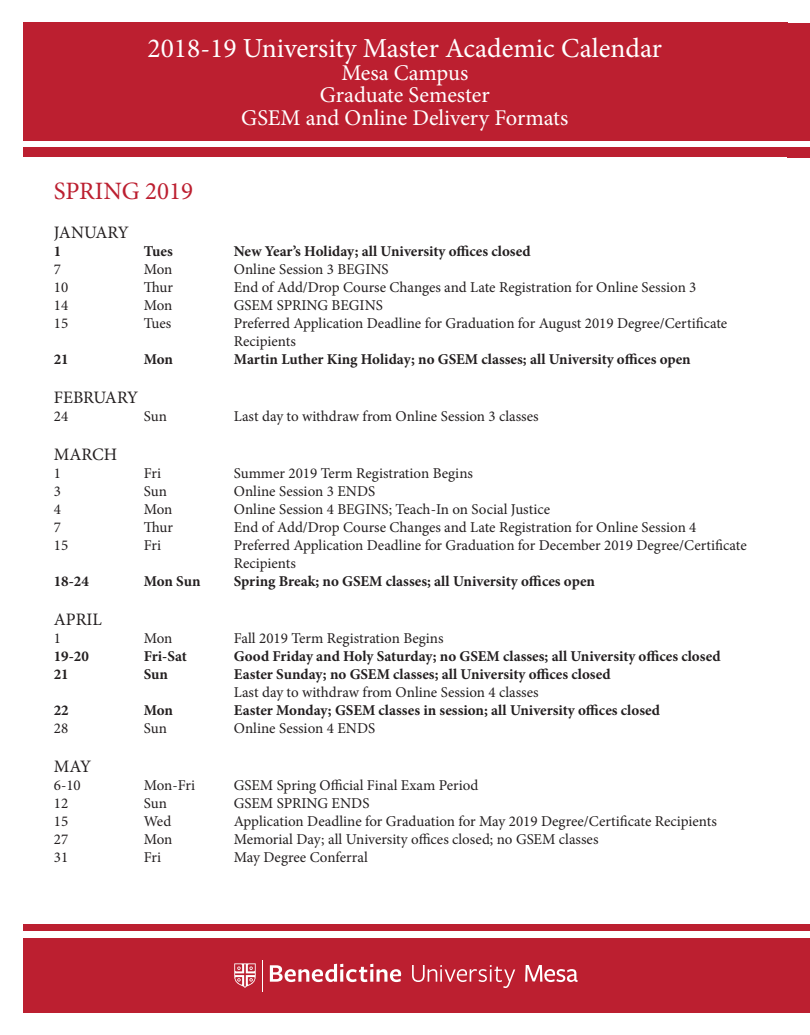
<style>
.page{position:relative;width:810px;height:1035px;background:#fff}
.page>*{position:absolute;margin:0;border:0;box-sizing:border-box;transform-origin:0 0}
.t1{font:27.5px "Minion Pro";color:#fff}
.t2{font:25px "Minion Pro";color:#bc1f30}
.t3{font:22.5px "Minion Pro";letter-spacing:-.005em;color:#fff}
.t4{font:17.5px "Minion Pro";color:#231f20}
.t5{font:17.5px "Minion Pro";letter-spacing:-.02em;color:#231f20}
.t6{font:15px/18px "Minion Pro";color:#231f20}
.t7{font:700 15px "Minion Pro";color:#231f20}
</style>
<div class="page">
<div style="left:23px;top:22px;width:765px;height:136px;background:#bc1f30"></div>
<div style="left:788px;top:23px;width:22px;height:135px;background:#bc1f30"></div>
<div style="left:22px;top:141px;width:765px;height:5px;background:#fff"></div>
<div style="left:787px;top:141px;width:23px;height:6px;background:#fff"></div>
<div style="left:23px;top:924px;width:765px;height:88px;background:#bc1f30"></div>
<div style="left:788px;top:924px;width:22px;height:89px;background:#bc1f30"></div>
<div style="left:22px;top:931px;width:765px;height:7px;background:#fff"></div>
<div style="left:787px;top:931px;width:23px;height:7px;background:#fff"></div>
<svg style="left:412px;top:965px;width:103px;height:23px"></svg>
<svg style="left:270px;top:964px;width:131px;height:18px"></svg>
<svg style="left:234px;top:963px;width:22px;height:25px"></svg>
<svg style="left:525px;top:965px;width:53px;height:17px"></svg>
<hr style="left:263px;top:960px;width:1px;height:32px;background:#fff">
<p class="t1" style="left:148px;top:30px;width:516px">2018-19 University Master Academic Calendar</p>
<p class="t3" style="left:341px;top:58px;width:128px">Mesa Campus</p>
<p class="t3" style="left:320px;top:80px;width:171px">Graduate Semester</p>
<p class="t3" style="left:241px;top:103px;width:329px">GSEM and Online Delivery Formats</p>
<p class="t2" style="left:54px;top:175px;width:141px">SPRING 2019</p>
<p class="t5" style="left:54px;top:221px;width:77px">JANUARY</p>
<p class="t7" style="left:54px;top:241px;width:9px">1</p>
<p class="t7" style="left:144px;top:241px;width:30px">Tues</p>
<p class="t7" style="left:234px;top:241px;width:299px">New Year’s Holiday; all University offices closed</p>
<p class="t6" style="left:54px;top:261px;width:9px">7</p>
<p class="t6" style="left:144px;top:261px;width:30px">Mon</p>
<p class="t6" style="left:234px;top:261px;width:156px">Online Session 3 BEGINS</p>
<p class="t6" style="left:54px;top:279px;width:16px">10</p>
<p class="t6" style="left:144px;top:279px;width:31px">Thur</p>
<p class="t6" style="left:234px;top:279px;width:464px">End of Add/Drop Course Changes and Late Registration for Online Session 3</p>
<p class="t6" style="left:54px;top:297px;width:16px">14</p>
<p class="t6" style="left:144px;top:297px;width:30px">Mon</p>
<p class="t6" style="left:234px;top:297px;width:151px">GSEM SPRING BEGINS</p>
<p class="t6" style="left:54px;top:315px;width:16px">15</p>
<p class="t6" style="left:144px;top:315px;width:29px">Tues</p>
<p class="t6" style="left:234px;top:315px;width:495px">Preferred Application Deadline for Graduation for August 2019 Degree/Certificate</p>
<p class="t6" style="left:234px;top:333px;width:64px">Recipients</p>
<p class="t7" style="left:54px;top:349px;width:16px">21</p>
<p class="t7" style="left:144px;top:349px;width:31px">Mon</p>
<p class="t7" style="left:234px;top:349px;width:459px">Martin Luther King Holiday; no GSEM classes; all University offices open</p>
<p class="t4" style="left:54px;top:386px;width:86px">FEBRUARY</p>
<p class="t6" style="left:54px;top:408px;width:16px">24</p>
<p class="t6" style="left:144px;top:408px;width:25px">Sun</p>
<p class="t6" style="left:234px;top:408px;width:306px">Last day to withdraw from Online Session 3 classes</p>
<p class="t4" style="left:54px;top:443px;width:65px">MARCH</p>
<p class="t6" style="left:54px;top:465px;width:9px">1</p>
<p class="t6" style="left:144px;top:465px;width:19px">Fri</p>
<p class="t6" style="left:234px;top:465px;width:241px">Summer 2019 Term Registration Begins</p>
<p class="t6" style="left:54px;top:483px;width:9px">3</p>
<p class="t6" style="left:144px;top:483px;width:25px">Sun</p>
<p class="t6" style="left:234px;top:483px;width:143px">Online Session 3 ENDS</p>
<p class="t6" style="left:54px;top:501px;width:9px">4</p>
<p class="t6" style="left:144px;top:501px;width:30px">Mon</p>
<p class="t6" style="left:234px;top:501px;width:318px">Online Session 4 BEGINS; Teach-In on Social Justice</p>
<p class="t6" style="left:54px;top:519px;width:9px">7</p>
<p class="t6" style="left:144px;top:519px;width:31px">Thur</p>
<p class="t6" style="left:234px;top:519px;width:464px">End of Add/Drop Course Changes and Late Registration for Online Session 4</p>
<p class="t6" style="left:54px;top:537px;width:16px">15</p>
<p class="t6" style="left:144px;top:537px;width:19px">Fri</p>
<p class="t6" style="left:234px;top:537px;width:514px">Preferred Application Deadline for Graduation for December 2019 Degree/Certificate<br>Recipients</p>
<p class="t7" style="left:54px;top:571px;width:37px">18-24</p>
<p class="t7" style="left:144px;top:571px;width:58px">Mon Sun</p>
<p class="t7" style="left:234px;top:571px;width:363px">Spring Break; no GSEM classes; all University offices open</p>
<p class="t4" style="left:54px;top:608px;width:50px">APRIL</p>
<p class="t6" style="left:54px;top:630px;width:9px">1</p>
<p class="t6" style="left:144px;top:630px;width:30px">Mon</p>
<p class="t6" style="left:234px;top:630px;width:211px">Fall 2019 Term Registration Begins</p>
<p class="t7" style="left:54px;top:646px;width:37px">19-20</p>
<p class="t7" style="left:144px;top:646px;width:45px">Fri-Sat</p>
<p class="t7" style="left:234px;top:646px;width:488px">Good Friday and Holy Saturday; no GSEM classes; all University offices closed</p>
<p class="t7" style="left:54px;top:664px;width:16px">21</p>
<p class="t7" style="left:144px;top:664px;width:26px">Sun</p>
<p class="t7" style="left:234px;top:664px;width:378px">Easter Sunday; no GSEM classes; all University offices closed</p>
<p class="t6" style="left:234px;top:684px;width:306px">Last day to withdraw from Online Session 4 classes</p>
<p class="t7" style="left:54px;top:700px;width:16px">22</p>
<p class="t7" style="left:144px;top:700px;width:31px">Mon</p>
<p class="t7" style="left:234px;top:700px;width:428px">Easter Monday; GSEM classes in session; all University offices closed</p>
<p class="t6" style="left:54px;top:720px;width:16px">28</p>
<p class="t6" style="left:144px;top:720px;width:25px">Sun</p>
<p class="t6" style="left:234px;top:720px;width:143px">Online Session 4 ENDS</p>
<p class="t4" style="left:54px;top:755px;width:39px">MAY</p>
<p class="t6" style="left:54px;top:777px;width:28px">6-10</p>
<p class="t6" style="left:144px;top:777px;width:53px">Mon-Fri</p>
<p class="t6" style="left:234px;top:777px;width:246px">GSEM Spring Official Final Exam Period</p>
<p class="t6" style="left:54px;top:795px;width:16px">12</p>
<p class="t6" style="left:144px;top:795px;width:25px">Sun</p>
<p class="t6" style="left:234px;top:795px;width:137px">GSEM SPRING ENDS</p>
<p class="t6" style="left:54px;top:813px;width:16px">15</p>
<p class="t6" style="left:144px;top:813px;width:29px">Wed</p>
<p class="t6" style="left:234px;top:813px;width:485px">Application Deadline for Graduation for May 2019 Degree/Certificate Recipients</p>
<p class="t6" style="left:54px;top:831px;width:16px">27</p>
<p class="t6" style="left:144px;top:831px;width:30px">Mon</p>
<p class="t6" style="left:234px;top:831px;width:366px">Memorial Day; all University offices closed; no GSEM classes</p>
<p class="t6" style="left:54px;top:849px;width:16px">31</p>
<p class="t6" style="left:144px;top:849px;width:19px">Fri</p>
<p class="t6" style="left:234px;top:849px;width:136px">May Degree Conferral</p>
</div>
